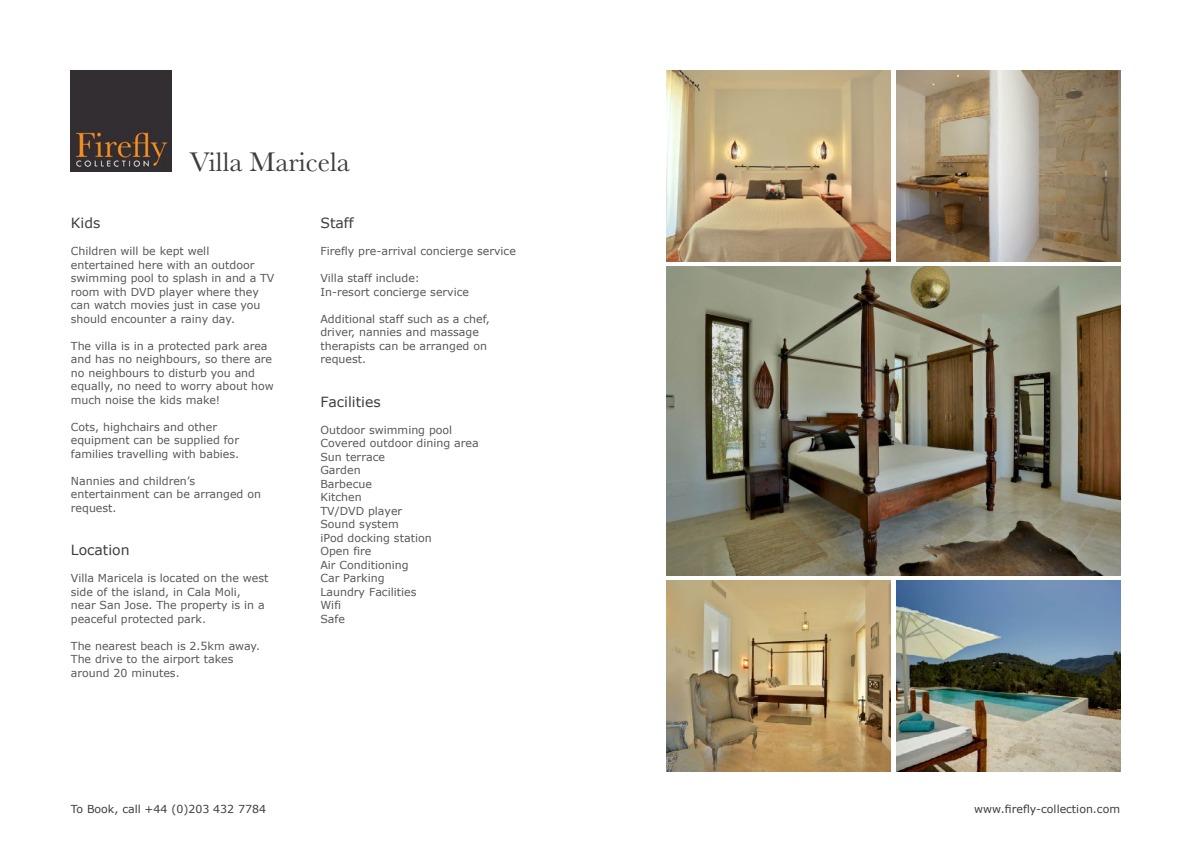
<style>
.page{position:relative;width:1191px;height:842px;background:#fff}
.page>*{position:absolute;margin:0;border:0;box-sizing:border-box;transform-origin:0 0}
.t1{font:28px "Baskerville";color:#3e3e3f}
.t2{font:14px "Verdana";color:#3e3e3f}
.t3{font:11px/13.5px "Verdana";color:#57585a}
.t4{font:11px "Verdana";color:#3e3e3f}
</style>
<div class="page">
<img style="left:71px;top:71px;width:101px;height:101px">
<img style="left:666px;top:267px;width:454px;height:308px">
<img style="left:896px;top:581px;width:224px;height:190px">
<img style="left:666px;top:581px;width:224px;height:190px">
<img style="left:666px;top:71px;width:224px;height:190px">
<img style="left:896px;top:71px;width:224px;height:190px">
<p class="t1" style="left:190px;top:145px;width:162px">Villa Maricela</p>
<p class="t2" style="left:71px;top:214px;width:31px">Kids</p>
<p class="t3" style="left:71px;top:244px;width:205px">Children will be kept well entertained here with an outdoor swimming pool to splash in and a TV room with DVD player where they can watch movies just in case you should encounter a rainy day.</p>
<p class="t3" style="left:71px;top:339px;width:204px">The villa is in a protected park area and has no neighbours, so there are no neighbours to disturb you and equally, no need to worry about how much noise the kids make!</p>
<p class="t3" style="left:71px;top:420px;width:170px">Cots, highchairs and other equipment can be supplied for families travelling with babies.</p>
<p class="t3" style="left:71px;top:474px;width:192px">Nannies and children’s entertainment can be arranged on request.</p>
<p class="t2" style="left:71px;top:541px;width:60px">Location</p>
<p class="t3" style="left:71px;top:572px;width:199px">Villa Maricela is located on the west side of the island, in Cala Moli,<br>near San Jose. The property is in a peaceful protected park.</p>
<p class="t3" style="left:71px;top:639px;width:191px">The nearest beach is 2.5km away.<br>The drive to the airport takes around 20 minutes.</p>
<p class="t2" style="left:320px;top:214px;width:35px">Staff</p>
<p class="t3" style="left:320px;top:244px;width:197px">Firefly pre-arrival concierge service</p>
<p class="t3" style="left:320px;top:271px;width:150px">Villa staff include:<br>In-resort concierge service</p>
<p class="t3" style="left:320px;top:312px;width:171px">Additional staff such as a chef, driver, nannies and massage therapists can be arranged on request.</p>
<p class="t2" style="left:320px;top:393px;width:62px">Facilities</p>
<p class="t3" style="left:320px;top:423px;width:160px">Outdoor swimming pool<br>Covered outdoor dining area<br>Sun terrace<br>Garden<br>Barbecue<br>Kitchen<br>TV/DVD player<br>Sound system<br>iPod docking station<br>Open fire<br>Air Conditioning<br>Car Parking<br>Laundry Facilities<br>Wifi<br>Safe</p>
<p class="t4" style="left:71px;top:802px;width:197px">To Book, call +44 (0)203 432 7784</p>
<p class="t4" style="left:974px;top:802px;width:147px">www.firefly-collection.com</p>
</div>
